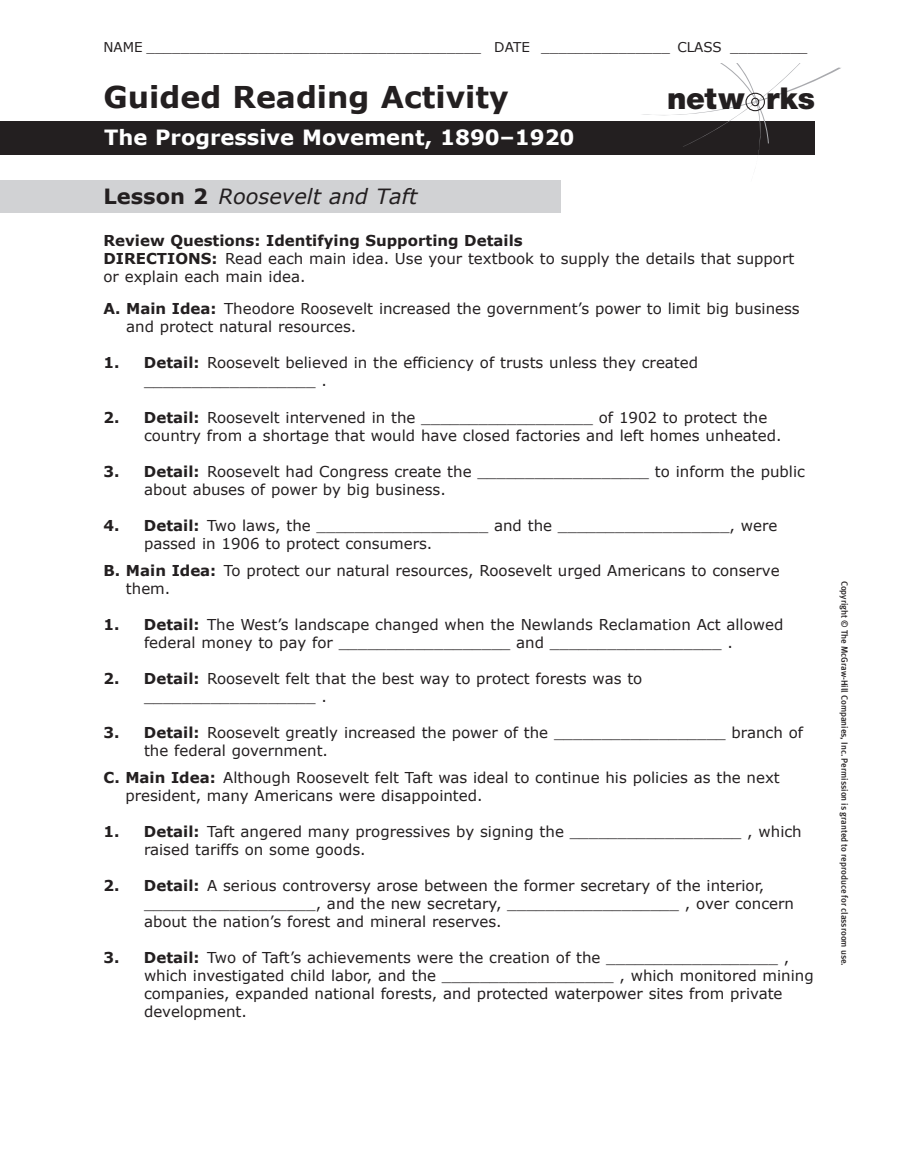
<style>
.page{position:relative;width:918px;height:1175px;background:#fff}
.page>*{position:absolute;margin:0;border:0;box-sizing:border-box;transform-origin:0 0}
.t1{font:900 30.15px "Helvetica Neue LT Std";color:#231f20}
.t2{font:700 30px "Verdana";color:#231f20}
.t3{font:700 21px "Verdana";color:#fff}
.t4{font:italic 21px "Verdana";color:#231f20}
.t5{font:15px/18px "Verdana";color:#231f20}
.t6{font:13.5px "Verdana";color:#231f20}
.t7{font:500 9px "Meta LF";letter-spacing:-.005em;color:#231f20}
.s1{font-weight:700;font-style:normal}
.s2{font-weight:700}
</style>
<div class="page">
<div style="left:0;top:122px;width:814px;height:32px;background:#231f20"></div>
<svg style="left:640px;top:63px;width:201px;height:92px"></svg>
<div style="left:0;top:180px;width:561px;height:33px;background:#d1d2d4"></div>
<p class="t6" style="left:104px;top:39px;width:706px">NAME _______________________________________ DATE _______________ CLASS _________</p>
<h2 class="t2" style="left:104px;top:78px;width:407px">Guided Reading Activity</h2>
<h1 class="t1" style="left:667px;top:81px;width:150px">netw rks</h1>
<h3 class="t3" style="left:104px;top:124px;width:472px">The Progressive Movement, 1890–1920</h3>
<h3 class="t4" style="left:104px;top:182px;width:315px"><span class="s1">Lesson 2</span> Roosevelt and Taft</h3>
<p class="t5" style="left:104px;top:231px;width:692px"><span class="s2">Review Questions: Identifying Supporting Details<br>DIRECTIONS:</span> Read each main idea. Use your textbook to supply the details that support or explain each main idea.</p>
<p class="t5" style="left:126px;top:299px;width:675px;text-indent:-23px"><span class="s2">A. Main Idea:</span> Theodore Roosevelt increased the government’s power to limit big business and protect natural resources.</p>
<p class="t5" style="left:144px;top:353px;width:556px;text-indent:-40px"><span class="s2">1. Detail:</span> Roosevelt believed in the efficiency of trusts unless they created __________________ .</p>
<p class="t5" style="left:144px;top:407px;width:639px;text-indent:-40px"><span class="s2">2. Detail:</span> Roosevelt intervened in the __________________ of 1902 to protect the country from a shortage that would have closed factories and left homes unheated.</p>
<p class="t5" style="left:144px;top:461px;width:662px;text-indent:-40px"><span class="s2">3. Detail:</span> Roosevelt had Congress create the __________________ to inform the public about abuses of power by big business.</p>
<p class="t5" style="left:144px;top:515px;width:635px;text-indent:-40px"><span class="s2">4. Detail:</span> Two laws, the __________________ and the __________________, were passed in 1906 to protect consumers.</p>
<p class="t5" style="left:126px;top:560px;width:655px;text-indent:-22px"><span class="s2">B. Main Idea:</span> To protect our natural resources, Roosevelt urged Americans to conserve them.</p>
<p class="t5" style="left:144px;top:614px;width:641px;text-indent:-40px"><span class="s2">1. Detail:</span> The West’s landscape changed when the Newlands Reclamation Act allowed federal money to pay for __________________ and __________________ .</p>
<p class="t5" style="left:144px;top:668px;width:500px;text-indent:-40px"><span class="s2">2. Detail:</span> Roosevelt felt that the best way to protect forests was to __________________ .</p>
<p class="t5" style="left:144px;top:722px;width:661px;text-indent:-40px"><span class="s2">3. Detail:</span> Roosevelt greatly increased the power of the __________________ branch of the federal government.</p>
<p class="t5" style="left:125px;top:767px;width:656px;text-indent:-22px"><span class="s2">C. Main Idea:</span> Although Roosevelt felt Taft was ideal to continue his policies as the next president, many Americans were disappointed.</p>
<p class="t5" style="left:144px;top:821px;width:659px;text-indent:-41px"><span class="s2">1. Detail:</span> Taft angered many progressives by signing the __________________ , which raised tariffs on some goods.</p>
<p class="t5" style="left:144px;top:875px;width:652px;text-indent:-40px"><span class="s2">2. Detail:</span> A serious controversy arose between the former secretary of the interior, __________________, and the new secretary, __________________ , over concern about the nation’s forest and mineral reserves.</p>
<p class="t5" style="left:144px;top:947px;width:671px;text-indent:-40px"><span class="s2">3. Detail:</span> Two of Taft’s achievements were the creation of the __________________ , which investigated child labor, and the __________________ , which monitored mining companies, expanded national forests, and protected waterpower sites from private development.</p>
<p class="t7" style="left:848px;top:581px;width:387px;rotate:90deg">Copyright © The McGraw-Hill Companies, Inc. Permission is granted to reproduce for classroom use.</p>
</div>
